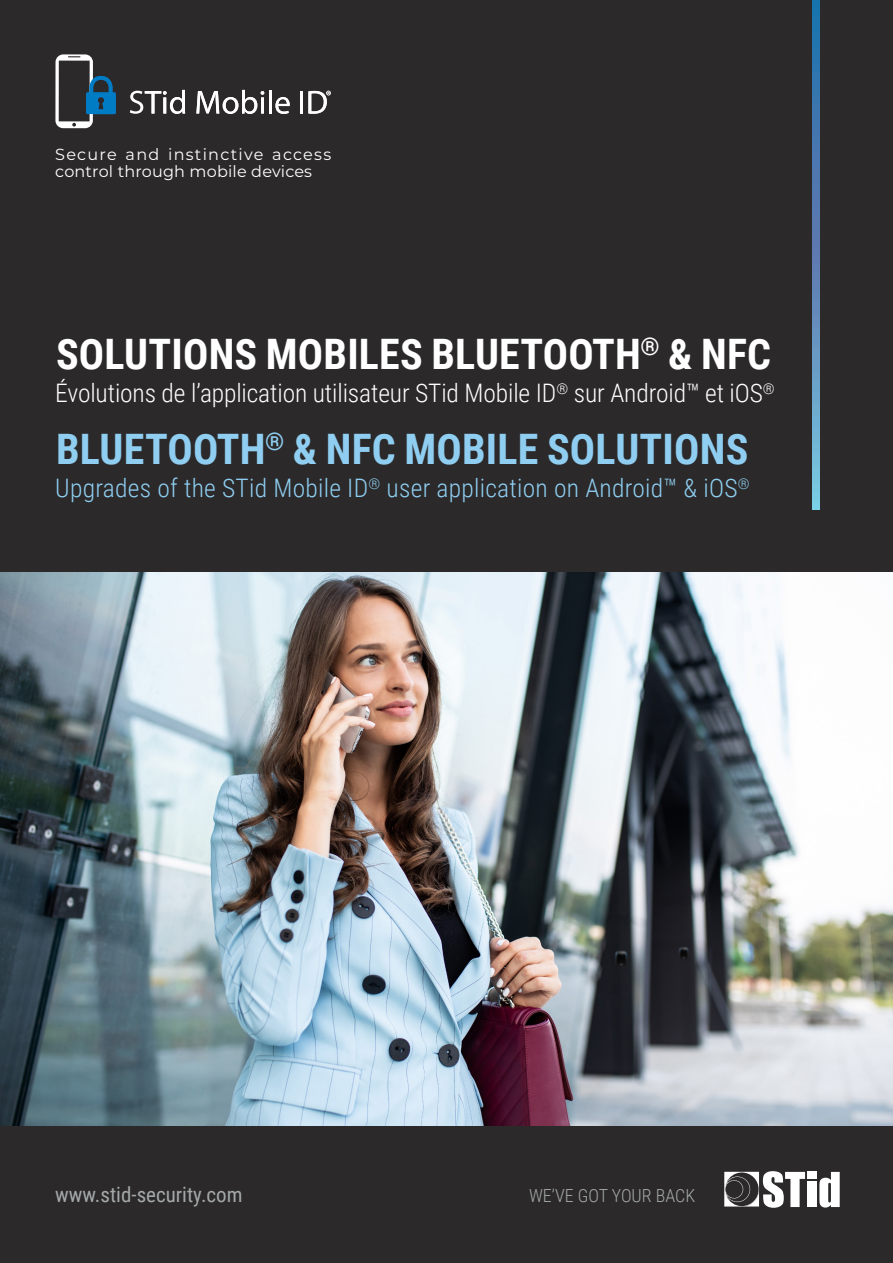
<style>
.page{position:relative;width:893px;height:1263px;background:#2b292a}
.page>*{position:absolute;margin:0;border:0;box-sizing:border-box;transform-origin:0 0}
.t1{font:700 42px "Roboto Condensed";letter-spacing:.005em;color:#fff}
.t2{font:700 42px "Roboto Condensed";letter-spacing:.005em;color:#8fcef1}
.t3{font:300 25.5px "Roboto Condensed";letter-spacing:-.005em;color:#fff}
.t4{font:300 25.5px "Roboto Condensed";letter-spacing:.01em;color:#8fcef1}
.t5{font:21px "Roboto Condensed";color:#a4a8a9}
.t6{font:300 18px "Roboto Condensed";color:#a4a8a9}
.descriptif{font:16.05px/17.9px "Montserrat";letter-spacing:.01em;color:#fff}
</style>
<div class="page">
<svg style="left:813px;top:0;width:6px;height:509px;background:#548cbc"></svg>
<div style="left:807px;top:1181px;width:9px;height:26px;background:#fff"></div>
<div style="left:807px;top:1172px;width:9px;height:7px;background:#fff"></div>
<svg style="left:819px;top:1172px;width:21px;height:35px"></svg>
<svg style="left:724px;top:1171px;width:81px;height:37px"></svg>
<img style="left:0;top:573px;width:893px;height:553px">
<hr style="left:269px;top:90px;width:3px;height:24px;background:#fff">
<hr style="left:300px;top:91px;width:3px;height:23px;background:#fff">
<svg style="left:55px;top:54px;width:61px;height:74px"></svg>
<svg style="left:130px;top:90px;width:55px;height:24px"></svg>
<svg style="left:196px;top:90px;width:68px;height:24px"></svg>
<hr style="left:261px;top:97px;width:3px;height:16px;background:#fff">
<svg style="left:275px;top:97px;width:15px;height:17px"></svg>
<svg style="left:308px;top:91px;width:23px;height:23px"></svg>
<p class="descriptif" style="left:55px;top:144px;width:277px">Secure and instinctive access control through mobile devices</p>
<p class="t1" style="left:56px;top:325px;width:717px">SOLUTIONS MOBILES BLUETOOTH<sup>®</sup> &amp; NFC</p>
<p class="t3" style="left:55px;top:375px;width:721px">Évolutions de l’application utilisateur STid Mobile ID<sup>®</sup> sur Android™ et iOS<sup>®</sup></p>
<p class="t2" style="left:56px;top:420px;width:694px">BLUETOOTH<sup>®</sup> &amp; NFC MOBILE SOLUTIONS</p>
<p class="t4" style="left:55px;top:470px;width:696px">Upgrades of the STid Mobile ID<sup>®</sup> user application on Android™ &amp; iOS<sup>®</sup></p>
<p class="t5" style="left:55px;top:1179px;width:189px">www.stid-security.com</p>
<p class="t6" style="left:529px;top:1183px;width:168px">WE’VE GOT YOUR BACK</p>
</div>
